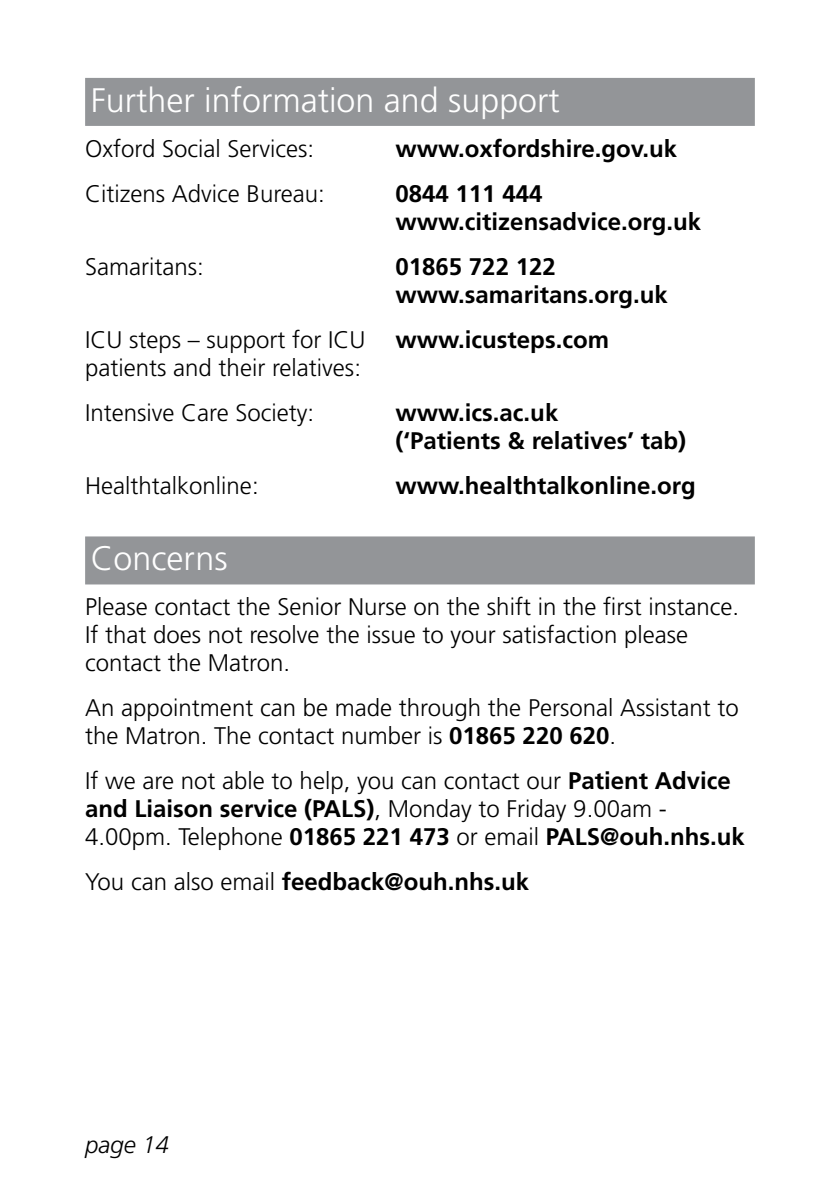
<style>
.page{position:relative;width:840px;height:1191px;background:#fff}
.page>*{position:absolute;margin:0;border:0;box-sizing:border-box;transform-origin:0 0}
.t1{font:300 34px "Frutiger";color:#fff}
.t2{font:300 24px/28px "Frutiger";color:#000}
.t3{font:700 24px/28px "Frutiger";color:#000}
.t4{font:italic 300 24px "Frutiger";color:#000}
.s1{font-weight:700}
.s2{font-weight:300}
</style>
<div class="page">
<div style="left:85px;top:78px;width:669px;height:48px;background:#939598"></div>
<div style="left:85px;top:536px;width:669px;height:48px;background:#939598"></div>
<h1 class="t1" style="left:91px;top:81px;width:470px">Further information and support</h1>
<p class="t2" style="left:85px;top:134px;width:230px">Oxford Social Services:</p>
<p class="t3" style="left:395px;top:134px;width:283px">www.oxfordshire.gov.uk</p>
<p class="t2" style="left:85px;top:179px;width:241px">Citizens Advice Bureau:</p>
<p class="t3" style="left:395px;top:179px;width:307px">0844 111 444 www.citizensadvice.org.uk</p>
<p class="t2" style="left:85px;top:252px;width:120px">Samaritans:</p>
<p class="t3" style="left:395px;top:252px;width:274px">01865 722 122 www.samaritans.org.uk</p>
<p class="t2" style="left:85px;top:325px;width:525px">ICU steps – support for ICU <span class="s1">www.icusteps.com </span>patients and their relatives:</p>
<p class="t2" style="left:85px;top:398px;width:230px">Intensive Care Society:</p>
<p class="t3" style="left:395px;top:399px;width:292px">www.ics.ac.uk<br>(‘Patients &amp; relatives’ tab)</p>
<p class="t2" style="left:85px;top:471px;width:175px">Healthtalkonline:</p>
<p class="t3" style="left:395px;top:472px;width:302px">www.healthtalkonline.org</p>
<h1 class="t1" style="left:91px;top:539px;width:138px">Concerns</h1>
<p class="t2" style="left:85px;top:593px;width:655px">Please contact the Senior Nurse on the shift in the first instance.<br>If that does not resolve the issue to your satisfaction please contact the Matron.</p>
<p class="t2" style="left:85px;top:694px;width:655px">An appointment can be made through the Personal Assistant to the Matron. The contact number is <span class="s1">01865 220 620</span>.</p>
<p class="t2" style="left:85px;top:767px;width:660px">If we are not able to help, you can contact our <span class="s1">Patient Advice and Liaison service (PALS)</span>, Monday to Friday 9.00am -<br>4.00pm. Telephone <span class="s1">01865 221 473</span> or email <span class="s1">PALS@ouh.nhs.uk</span></p>
<p class="t3" style="left:85px;top:868px;width:445px"><span class="s2">You can also email</span> feedback@ouh.nhs.uk</p>
<p class="t4" style="left:85px;top:1131px;width:86px">page 14</p>
</div>
